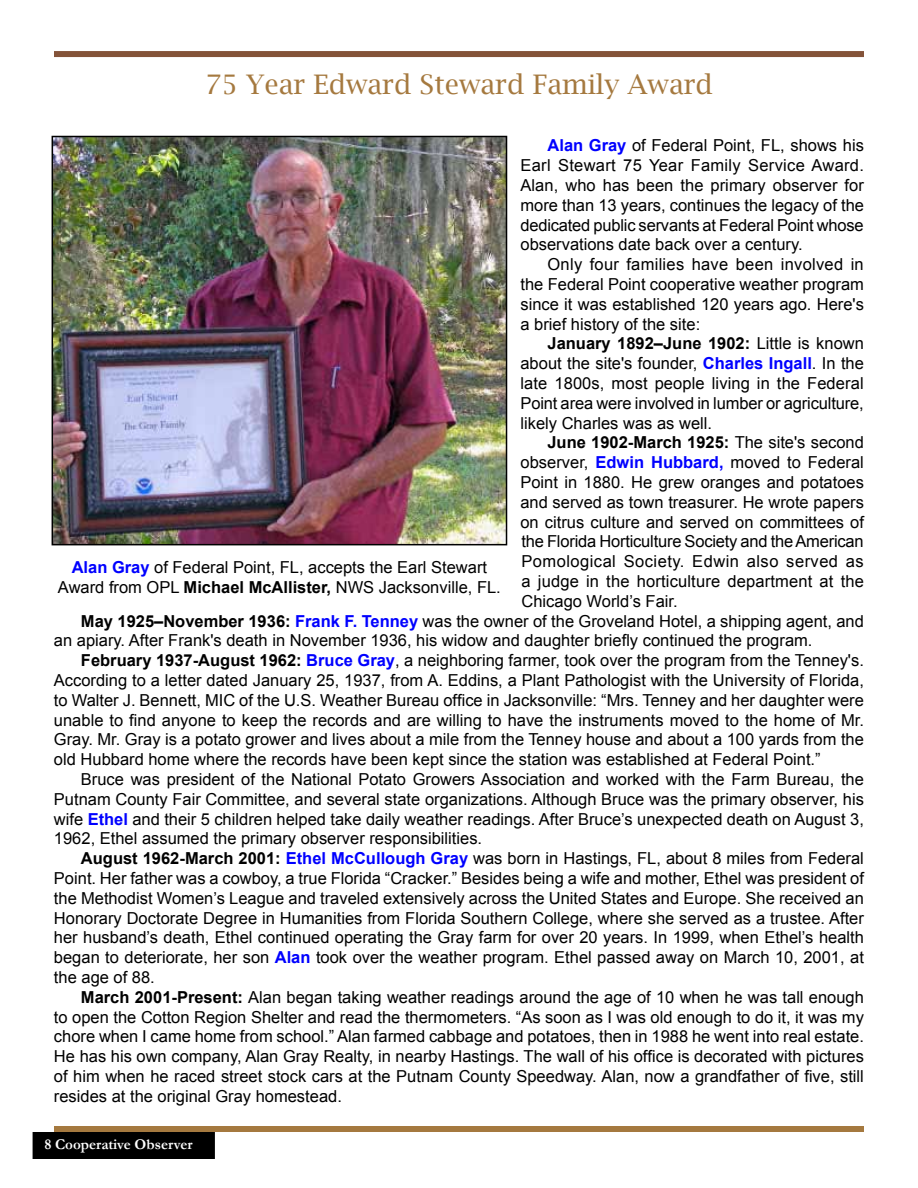
<style>
.page{position:relative;width:918px;height:1188px;background:#fff}
.page>*{position:absolute;margin:0;border:0;box-sizing:border-box;transform-origin:0 0}
.t1{font:27px "Lucida Bright";color:#a5793f}
.t2{font:16.5px/19.8px "Arial";color:#000;text-align:justify}
.t3{font:16.5px "Arial";letter-spacing:.03em;color:#000}
.t4{font:700 16.5px "Arial";color:#000}
.t5{font:700 15px "Garamond";color:#fff}
.s1{font-weight:700;color:#00f}
.s2{font-weight:700}
.s3{font-weight:400}
</style>
<div class="page">
<div style="left:33px;top:1133px;width:181px;height:25px;background:#000"></div>
<div style="left:33px;top:1132px;width:182px;height:27px;border:2px solid #000"></div>
<div style="left:54px;top:1126px;width:810px;height:6px;background:#a5793f"></div>
<div style="left:54px;top:51px;width:810px;height:6px;background:#845339"></div>
<img style="left:55px;top:139px;width:449px;height:403px">
<div style="left:52px;top:136px;width:455px;height:409px;border:2px solid #000"></div>
<h1 class="t1" style="left:205px;top:69px;width:509px">75 Year Edward Steward Family Award</h1>
<p class="t2" style="left:521px;top:136px;width:345px;text-indent:27px"><span class="s1">Alan Gray</span> of Federal Point, FL, shows his Earl Stewart 75 Year Family Service Award.<br>Alan, who has been the primary observer for more than 13 years, continues the legacy of the dedicated public servants at Federal Point whose observations date back over a century.</p>
<p class="t2" style="left:521px;top:255px;width:345px;text-indent:27px">Only four families have been involved in the Federal Point cooperative weather program since it was established 120 years ago. Here's a brief history of the site:</p>
<p class="t2" style="left:520px;top:334px;width:345px;text-indent:27px"><span class="s2">January 1892–June 1902:</span> Little is known about the site's founder, <span class="s1">Charles Ingall</span>. In the late 1800s, most people living in the Federal Point area were involved in lumber or agriculture, likely Charles was as well.</p>
<p class="t4" style="left:547px;top:432px;width:318px">June 1902-March 1925: <span class="s3">The site's second</span></p>
<p class="t2" style="left:520px;top:453px;width:345px">observer, <span class="s1">Edwin Hubbard,</span> moved to Federal</p>
<p class="t2" style="left:520px;top:472px;width:345px">Point in 1880. He grew oranges and potatoes</p>
<p class="t2" style="left:520px;top:492px;width:345px">and served as town treasurer. He wrote papers</p>
<p class="t2" style="left:520px;top:512px;width:345px">on citrus culture and served on committees of</p>
<p class="t2" style="left:521px;top:532px;width:344px">the Florida Horticulture Society and the American</p>
<p class="t3" style="left:521px;top:551px;width:344px">Pomological Society. Edwin also served as</p>
<p class="t2" style="left:521px;top:571px;width:344px">a judge in the horticulture department at the</p>
<p class="t2" style="left:521px;top:591px;width:158px">Chicago World’s Fair.</p>
<p class="t2" style="left:81px;top:611px;width:785px"><span class="s2">May 1925–November 1936:</span> <span class="s1">Frank F. Tenney</span> was the owner of the Groveland Hotel, a shipping agent, and</p>
<p class="t2" style="left:54px;top:631px;width:760px">an apiary. After Frank's death in November 1936, his widow and daughter briefly continued the program.</p>
<p class="t2" style="left:81px;top:651px;width:785px"><span class="s2">February 1937-August 1962:</span> <span class="s1">Bruce Gray</span>, a neighboring farmer, took over the program from the Tenney's.</p>
<p class="t2" style="left:54px;top:670px;width:811px">According to a letter dated January 25, 1937, from A. Eddins, a Plant Pathologist with the University of Florida,</p>
<p class="t2" style="left:54px;top:690px;width:811px">to Walter J. Bennett, MIC of the U.S. Weather Bureau office in Jacksonville: “Mrs. Tenney and her daughter were</p>
<p class="t2" style="left:54px;top:710px;width:811px">unable to find anyone to keep the records and are willing to have the instruments moved to the home of Mr.</p>
<p class="t2" style="left:54px;top:730px;width:811px">Gray. Mr. Gray is a potato grower and lives about a mile from the Tenney house and about a 100 yards from the</p>
<p class="t2" style="left:54px;top:750px;width:768px">old Hubbard home where the records have been kept since the station was established at Federal Point.”</p>
<p class="t2" style="left:81px;top:769px;width:784px">Bruce was president of the National Potato Growers Association and worked with the Farm Bureau, the</p>
<p class="t2" style="left:54px;top:789px;width:811px">Putnam County Fair Committee, and several state organizations. Although Bruce was the primary observer, his</p>
<p class="t2" style="left:54px;top:809px;width:811px">wife <span class="s1">Ethel</span> and their 5 children helped take daily weather readings. After Bruce’s unexpected death on August 3,</p>
<p class="t2" style="left:54px;top:829px;width:430px">1962, Ethel assumed the primary observer responsibilities.</p>
<p class="t2" style="left:81px;top:849px;width:784px"><span class="s2">August 1962-March 2001:</span> <span class="s1">Ethel McCullough Gray</span> was born in Hastings, FL, about 8 miles from Federal</p>
<p class="t2" style="left:54px;top:868px;width:811px">Point. Her father was a cowboy, a true Florida “Cracker.” Besides being a wife and mother, Ethel was president of</p>
<p class="t2" style="left:54px;top:888px;width:811px">the Methodist Women’s League and traveled extensively across the United States and Europe. She received an</p>
<p class="t2" style="left:54px;top:908px;width:812px">Honorary Doctorate Degree in Humanities from Florida Southern College, where she served as a trustee. After</p>
<p class="t2" style="left:54px;top:928px;width:811px">her husband’s death, Ethel continued operating the Gray farm for over 20 years. In 1999, when Ethel’s health</p>
<p class="t2" style="left:54px;top:948px;width:811px">began to deteriorate, her son <span class="s1">Alan</span> took over the weather program. Ethel passed away on March 10, 2001, at</p>
<p class="t2" style="left:54px;top:967px;width:102px">the age of 88.</p>
<p class="t2" style="left:81px;top:987px;width:784px"><span class="s2">March 2001-Present:</span> Alan began taking weather readings around the age of 10 when he was tall enough</p>
<p class="t2" style="left:54px;top:1007px;width:812px">to open the Cotton Region Shelter and read the thermometers. “As soon as I was old enough to do it, it was my</p>
<p class="t2" style="left:54px;top:1027px;width:812px">chore when I came home from school.” Alan farmed cabbage and potatoes, then in 1988 he went into real estate.</p>
<p class="t2" style="left:54px;top:1047px;width:811px">He has his own company, Alan Gray Realty, in nearby Hastings. The wall of his office is decorated with pictures</p>
<p class="t2" style="left:54px;top:1066px;width:811px">of him when he raced street stock cars at the Putnam County Speedway. Alan, now a grandfather of five, still</p>
<p class="t2" style="left:54px;top:1086px;width:289px">resides at the original Gray homestead.</p>
<p class="t2" style="left:58px;top:557px;width:444px;text-align:center"><span class="s1">Alan Gray</span> of Federal Point, FL, accepts the Earl Stewart<br>Award from OPL <span class="s2">Michael McAllister,</span> NWS Jacksonville, FL.</p>
<p class="t5" style="left:44px;top:1134px;width:150px">8 Cooperative Observer</p>
</div>
